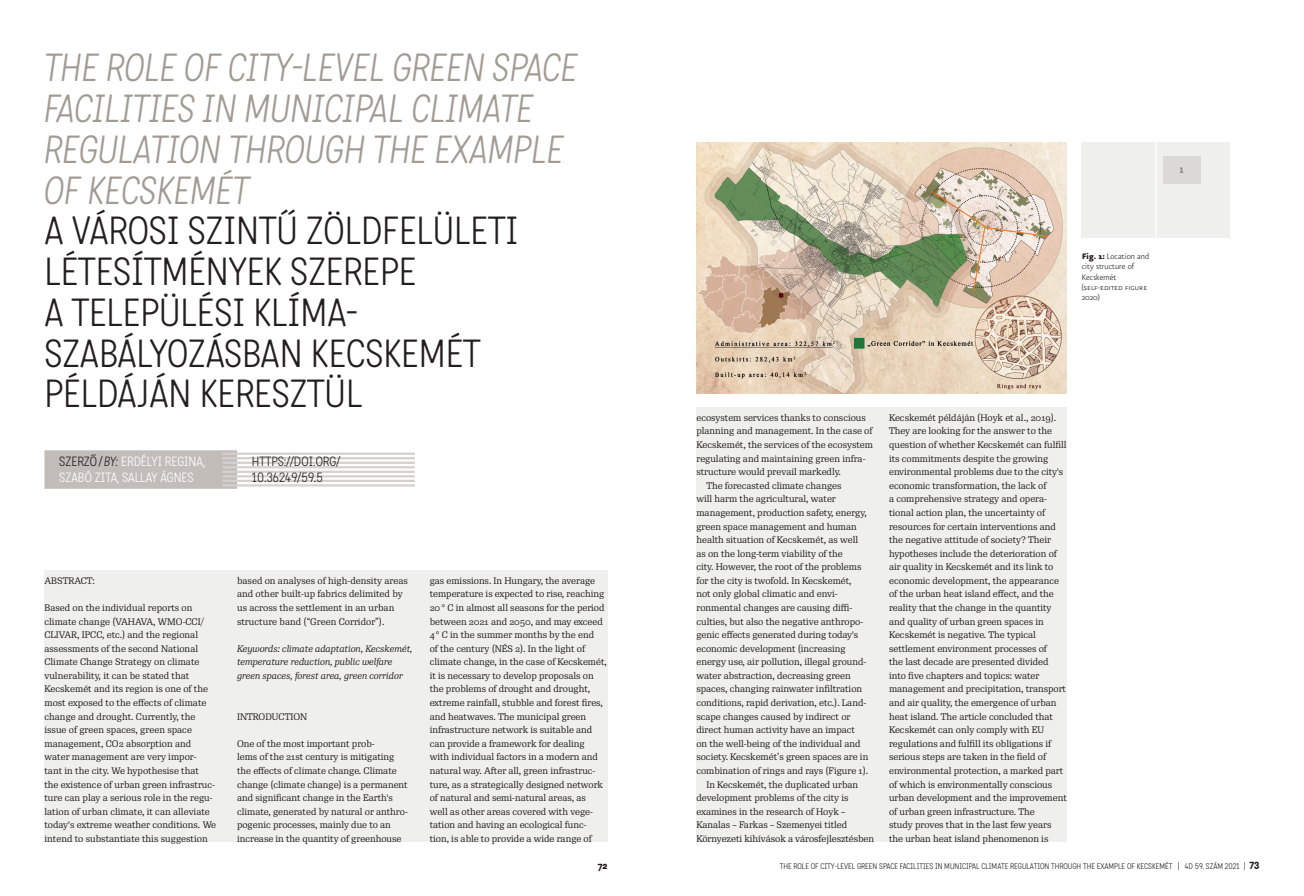
<style>
.page{position:relative;width:1304px;height:896px;background:#fff}
.page>*{position:absolute;margin:0;border:0;box-sizing:border-box;transform-origin:0 0}
.Title_38_40{font:300 38px/40.7px "Katarine Std";color:#231f20}
.Title_38_40-2{font:italic 300 38px/40.7px "Katarine Std";color:#a19b94}
.t1{font:300 13px/15px "Katarine Std";color:#fff}
.t2{font:300 13px/15px "Katarine Std";color:#231f20}
.t3{font:500 10px "Katarine Std";color:#231f20}
.Copyright{font:300 9.6px/10.2px "Eureka Sans Pro";letter-spacing:-.01em;color:#231f20}
.Icon_Nums{font:900 9.6px "Eureka Sans Pro";color:#8c8881}
.First_Par_EN{font:9.2px/13.6px "Re Public Std";letter-spacing:-.005em;color:#231f20}
.First_Par_EN-2{font:italic 9.2px/13.6px "Re Public Std";color:#231f20}
.In_Text_TITLE{font:9.2px "Re Public Std";color:#231f20}
.t4{font:300 8px "Katarine Std";color:#231f20}
.s1{color:#231f20}
.s2{font-style:italic;color:#231f20}
.s3{font-weight:900}
.s4{font-weight:500;font-size:10px}
</style>
<div class="page">
<div style="left:44px;top:570px;width:564px;height:272px;background:#efefed"></div>
<div style="left:1082px;top:143px;width:148px;height:95px;background:#efefed"></div>
<hr style="left:1155px;top:143px;width:1px;height:95px;background:#fff">
<div style="left:1163px;top:156px;width:37px;height:27px;background:#dbd9d6"></div>
<div style="left:44px;top:450px;width:193px;height:39px;background:#c2bdb8"></div>
<hr style="left:222px;top:452px;width:193px;height:3px;background:#d4d0cb">
<hr style="left:222px;top:457px;width:193px;height:2px;background:#d4d0cb">
<hr style="left:222px;top:462px;width:193px;height:2px;background:#d4d0cb">
<hr style="left:222px;top:466px;width:193px;height:2px;background:#d4d0cb">
<hr style="left:222px;top:471px;width:193px;height:2px;background:#d4d0cb">
<hr style="left:222px;top:475px;width:193px;height:2px;background:#d4d0cb">
<hr style="left:222px;top:480px;width:193px;height:2px;background:#d4d0cb">
<hr style="left:222px;top:484px;width:193px;height:2px;background:#d4d0cb">
<div style="left:696px;top:407px;width:371px;height:435px;background:#efefed"></div>
<img style="left:696px;top:143px;width:371px;height:251px">
<p class="Title_38_40-2" style="left:44px;top:47px;width:535px">THE ROLE OF CITY-LEVEL GREEN SPACE<br>FACILITIES IN MUNICIPAL CLIMATE<br>REGULATION THROUGH THE EXAMPLE<br>OF KECSKEMÉT</p>
<p class="Title_38_40" style="left:44px;top:210px;width:475px">A VÁROSI SZINTŰ ZÖLDFELÜLETI<br>LÉTESÍTMÉNYEK SZEREPE<br>A TELEPÜLÉSI KLÍMA-<br>SZABÁLYOZÁSBAN KECSKEMÉT<br>PÉLDÁJÁN KERESZTÜL</p>
<p class="t1" style="left:59px;top:454px;width:147px"><span class="s1">SZERZŐ/</span> <span class="s2">BY:</span> ERDÉLYI REGINA,<br>SZABÓ ZITA, SALLAY ÁGNES</p>
<p class="t2" style="left:252px;top:454px;width:90px">HTTPS://DOI.ORG/<br>10.36249/59.5</p>
<p class="In_Text_TITLE" style="left:44px;top:575px;width:52px">ABSTRACT:</p>
<p class="First_Par_EN" style="left:44px;top:601px;width:173px">Based on the individual reports on climate change (VAHAVA, WMO-CCI/ CLIVAR, IPCC, etc.) and the regional assessments of the second National Climate Change Strategy on climate vulnerability, it can be stated that Kecskemét and its region is one of the most exposed to the effects of climate change and drought. Currently, the issue of green spaces, green space management, CO2 absorption and water management are very impor&shy;tant in the city. We hypothesise that<br>the existence of urban green infrastruc&shy;ture can play a serious role in the regu&shy;lation of urban climate, it can alleviate today's extreme weather conditions. We intend to substantiate this suggestion</p>
<p class="First_Par_EN" style="left:237px;top:574px;width:172px">based on analyses of high-density areas and other built-up fabrics delimited by us across the settlement in an urban structure band (“Green Corridor”).</p>
<p class="First_Par_EN-2" style="left:237px;top:642px;width:177px">Keywords: climate adaptation, Kecskemét, temperature reduction, public welfare green spaces, forest area, green corridor</p>
<p class="In_Text_TITLE" style="left:237px;top:710px;width:72px">INTRODUCTION</p>
<p class="First_Par_EN" style="left:237px;top:737px;width:172px">One of the most important prob-<br>lems of the 21st century is mitigating the effects of climate change. Climate change (climate change) is a permanent and significant change in the Earth's climate, generated by natural or anthro&shy;pogenic processes, mainly due to an increase in the quantity of greenhouse</p>
<p class="First_Par_EN" style="left:430px;top:574px;width:179px">gas emissions. In Hungary, the average temperature is expected to rise, reaching 20° C in almost all seasons for the period between 2021 and 2050, and may exceed 4° C in the summer months by the end<br>of the century (NÉS 2). In the light of climate change, in the case of Kecskemét, it is necessary to develop proposals on the problems of drought and drought, extreme rainfall, stubble and forest fires, and heatwaves. The municipal green infrastructure network is suitable and can provide a framework for dealing<br>with individual factors in a modern and natural way. After all, green infrastruc&shy;ture, as a strategically designed network of natural and semi-natural areas, as<br>well as other areas covered with vege&shy;tation and having an ecological func&shy;tion, is able to provide a wide range of</p>
<p class="Icon_Nums" style="left:1180px;top:165px;width:5px">1</p>
<p class="Copyright" style="left:1082px;top:252px;width:69px"><span class="s3">Fig. 1:</span> Location and city structure of<br>Kecskemét</p>
<p class="Copyright" style="left:1082px;top:282px;width:67px">(self-edited figure<br>2020)</p>
<p class="First_Par_EN" style="left:696px;top:411px;width:178px">ecosystem services thanks to conscious planning and management. In the case of Kecskemét, the services of the ecosystem regulating and maintaining green infra&shy;structure would prevail markedly.</p>
<p class="First_Par_EN" style="left:696px;top:479px;width:173px;text-indent:10px">The forecasted climate changes<br>will harm the agricultural, water management, production safety, energy, green space management and human health situation of Kecskemét, as well as on the long-term viability of the<br>city. However, the root of the problems for the city is twofold. In Kecskemét,<br>not only global climatic and envi&shy;ronmental changes are causing diffi&shy;culties, but also the negative anthropo&shy;genic effects generated during today's economic development (increasing energy use, air pollution, illegal ground&shy;water abstraction, decreasing green spaces, changing rainwater infiltration conditions, rapid derivation, etc.). Land&shy;scape changes caused by indirect or direct human activity have an impact<br>on the well-being of the individual and society. Kecskemét’s green spaces are in combination of rings and rays (Figure 1).</p>
<p class="First_Par_EN" style="left:696px;top:777px;width:179px;text-indent:10px">In Kecskemét, the duplicated urban development problems of the city is examines in the research of Hoyk – Kanalas – Farkas – Szemenyei titled Környezeti kihívások a városfejlesztésben</p>
<p class="First_Par_EN" style="left:889px;top:411px;width:179px">Kecskemét példáján (Hoyk et al., 2019).<br>They are looking for the answer to the question of whether Kecskemét can fulfill its commitments despite the growing environmental problems due to the city's economic transformation, the lack of<br>a comprehensive strategy and opera&shy;tional action plan, the uncertainty of resources for certain interventions and the negative attitude of society? Their hypotheses include the deterioration of air quality in Kecskemét and its link to economic development, the appearance of the urban heat island effect, and the reality that the change in the quantity and quality of urban green spaces in Kecskemét is negative. The typical settlement environment processes of<br>the last decade are presented divided into five chapters and topics: water management and precipitation, transport and air quality, the emergence of urban heat island. The article concluded that Kecskemét can only comply with EU regulations and fulfill its obligations if serious steps are taken in the field of environmental protection, a marked part of which is environmentally conscious urban development and the improvement of urban green infrastructure. The<br>study proves that in the last few years the urban heat island phenomenon is</p>
<p class="t3" style="left:598px;top:858px;width:11px">72</p>
<p class="t4" style="left:780px;top:861px;width:481px">THE ROLE OF CITY-LEVEL GREEN SPACE FACILITIES IN MUNICIPAL CLIMATE REGULATION THROUGH THE EXAMPLE OF KECSKEMÉT | 4D 59. SZÁM 2021 | <span class="s4">73</span></p>
</div>
